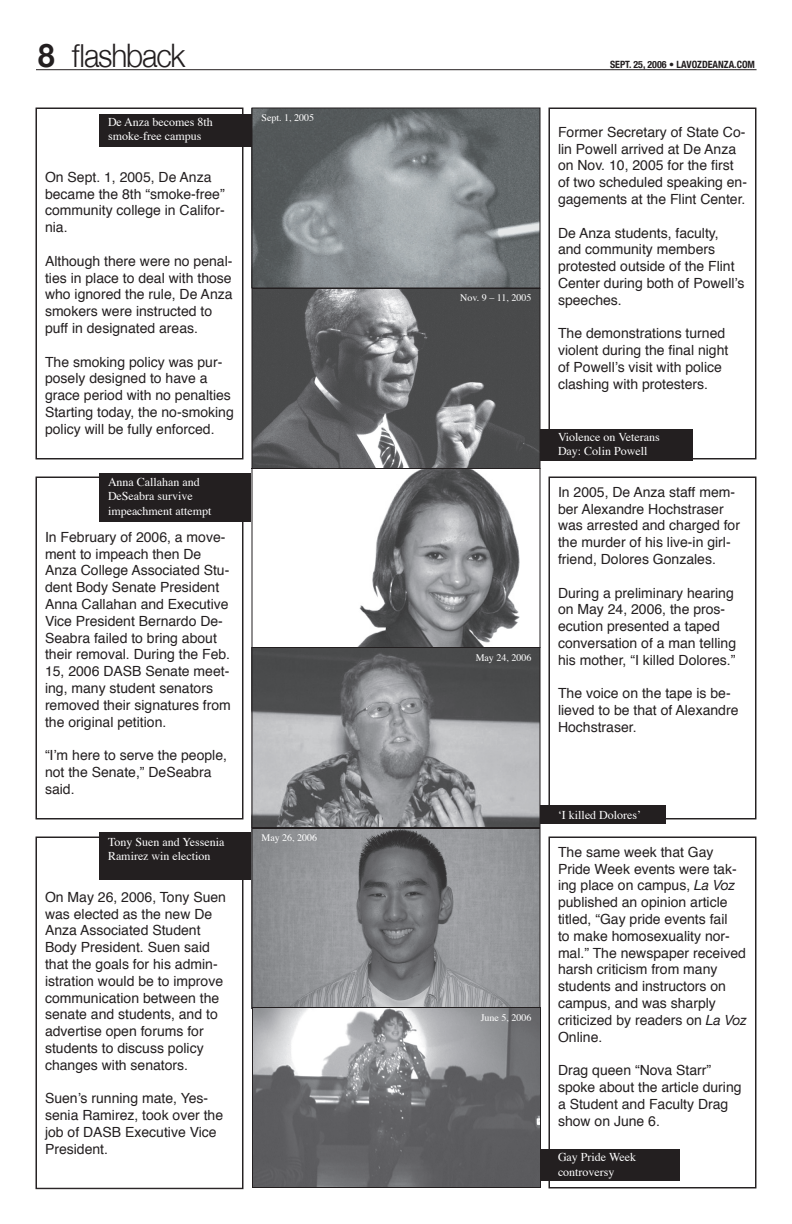
<style>
.page{position:relative;width:792px;height:1224px;background:#fff}
.page>*{position:absolute;margin:0;border:0;box-sizing:border-box;transform-origin:0 0}
.t1{font:300 32.4px "Helvetica Neue";letter-spacing:-.04em;color:#231f20;scale:.92 1}
.t2{font:14px/16.8px "Helvetica";color:#231f20}
.t3{font:12px/14.4px "Times";color:#fff}
.t4{font:10px "Times";color:#fff}
.t5{font:700 condensed 10px "Helvetica Neue";color:#231f20}
.s1{font-weight:700}
.s2{font-family:"Helvetica Neue";font-style:italic}
</style>
<div class="page">
<div style="left:36px;top:837px;width:207px;height:351px;border:1px solid #231f20"></div>
<div style="left:549px;top:837px;width:207px;height:351px;border:1px solid #231f20"></div>
<div style="left:549px;top:477px;width:207px;height:342px;border:1px solid #231f20"></div>
<div style="left:549px;top:108px;width:207px;height:351px;border:1px solid #231f20"></div>
<div style="left:36px;top:108px;width:207px;height:351px;border:1px solid #231f20"></div>
<div style="left:36px;top:477px;width:207px;height:342px;border:1px solid #231f20"></div>
<div style="left:540px;top:1149px;width:140px;height:32px;background:#231f20"></div>
<div style="left:99px;top:832px;width:153px;height:48px;background:#231f20"></div>
<div style="left:540px;top:805px;width:126px;height:19px;background:#231f20"></div>
<div style="left:99px;top:473px;width:153px;height:49px;background:#231f20"></div>
<div style="left:540px;top:429px;width:153px;height:32px;background:#231f20"></div>
<hr style="left:36px;top:69px;width:721px;height:1px;background:#231f20">
<img style="left:254px;top:110px;width:284px;height:716px">
<div style="left:252px;top:108px;width:288px;height:180px;border:1px solid #231f20"></div>
<svg style="left:251px;top:288px;width:290px;height:181px;background:#616264"></svg>
<div style="left:252px;top:468px;width:288px;height:180px;border:1px solid #231f20"></div>
<div style="left:252px;top:647px;width:288px;height:181px;border:1px solid #231f20"></div>
<img style="left:254px;top:830px;width:284px;height:177px">
<div style="left:252px;top:828px;width:288px;height:181px;border:1px solid #231f20"></div>
<img style="left:254px;top:1009px;width:285px;height:177px">
<div style="left:252px;top:1007px;width:289px;height:181px;border:1px solid #231f20"></div>
<div style="left:99px;top:114px;width:153px;height:33px;background:#231f20"></div>
<p class="t1" style="left:38px;top:36px;width:161px"><span class="s1">8</span> flashback</p>
<p class="t3" style="left:108px;top:115px;width:106px">De Anza becomes 8th smoke-free campus</p>
<p class="t2" style="left:45px;top:169px;width:181px">On Sept. 1, 2005, De Anza became the 8th “smoke-free” community college in Califor&shy;nia.</p>
<p class="t2" style="left:45px;top:253px;width:189px">Although there were no penal&shy;ties in place to deal with those who ignored the rule, De Anza smokers were instructed to puff in designated areas.</p>
<p class="t2" style="left:45px;top:354px;width:190px">The smoking policy was pur&shy;posely designed to have a grace period with no penalties<br>Starting today, the no-smoking policy will be fully enforced.</p>
<p class="t3" style="left:108px;top:475px;width:105px">Anna Callahan and<br>DeSeabra survive impeachment attempt</p>
<p class="t2" style="left:45px;top:529px;width:187px">In February of 2006, a move&shy;ment to impeach then De<br>Anza College Associated Stu&shy;dent Body Senate President<br>Anna Callahan and Executive<br>Vice President Bernardo De-<br>Seabra failed to bring about their removal. During the Feb.<br>15, 2006 DASB Senate meet&shy;ing, many student senators removed their signatures from the original petition.</p>
<p class="t2" style="left:45px;top:748px;width:184px">“Iʼm here to serve the people, not the Senate,” DeSeabra said.</p>
<p class="t3" style="left:108px;top:835px;width:118px">Tony Suen and Yessenia<br>Ramirez win election</p>
<p class="t2" style="left:45px;top:889px;width:183px">On May 26, 2006, Tony Suen was elected as the new De<br>Anza Associated Student<br>Body President. Suen said that the goals for his admin&shy;istration would be to improve communication between the senate and students, and to advertise open forums for students to discuss policy changes with senators.</p>
<p class="t2" style="left:45px;top:1091px;width:180px">Suenʼs running mate, Yes&shy;senia Ramirez, took over the job of DASB Executive Vice<br>President.</p>
<p class="t4" style="left:262px;top:111px;width:54px">Sept. 1, 2005</p>
<p class="t4" style="left:262px;top:831px;width:57px">May 26, 2006</p>
<p class="t4" style="left:460px;top:291px;width:73px">Nov. 9 – 11, 2005</p>
<p class="t4" style="left:476px;top:651px;width:57px">May 24, 2006</p>
<p class="t5" style="left:610px;top:58px;width:147px">SEPT. 25, 2006 • LAVOZDEANZA.COM</p>
<p class="t2" style="left:558px;top:124px;width:191px">Former Secretary of State Co&shy;lin Powell arrived at De Anza on Nov. 10, 2005 for the first of two scheduled speaking en&shy;gagements at the Flint Center.</p>
<p class="t2" style="left:558px;top:225px;width:188px">De Anza students, faculty, and community members protested outside of the Flint<br>Center during both of Powellʼs speeches.</p>
<p class="t2" style="left:558px;top:326px;width:172px">The demonstrations turned violent during the final night of Powellʼs visit with police clashing with protesters.</p>
<p class="t3" style="left:558px;top:430px;width:103px">Violence on Veterans<br>Day: Colin Powell</p>
<p class="t2" style="left:558px;top:484px;width:184px">In 2005, De Anza staff mem&shy;ber Alexandre Hochstraser was arrested and charged for the murder of his live-in girl&shy;friend, Dolores Gonzales.</p>
<p class="t2" style="left:558px;top:585px;width:180px">During a preliminary hearing on May 24, 2006, the pros&shy;ecution presented a taped conversation of a man telling his mother, “I killed Dolores.”</p>
<p class="t2" style="left:558px;top:686px;width:182px">The voice on the tape is be&shy;lieved to be that of Alexandre<br>Hochstraser.</p>
<p class="t4" style="left:481px;top:1011px;width:52px">June 5, 2006</p>
<p class="t3" style="left:558px;top:808px;width:85px">ʻI killed Doloresʼ</p>
<p class="t2" style="left:558px;top:844px;width:190px">The same week that Gay<br>Pride Week events were tak&shy;ing place on campus, <span class="s2">La Voz </span>published an opinion article titled, “Gay pride events fail<br>to make homosexuality nor&shy;mal.” The newspaper received harsh criticism from many students and instructors on campus, and was sharply criticized by readers on <span class="s2">La Voz<br></span>Online.</p>
<p class="t2" style="left:558px;top:1063px;width:185px">Drag queen “Nova Starr” spoke about the article during a Student and Faculty Drag show on June 6.</p>
<p class="t3" style="left:558px;top:1151px;width:80px">Gay Pride Week controversy</p>
</div>
